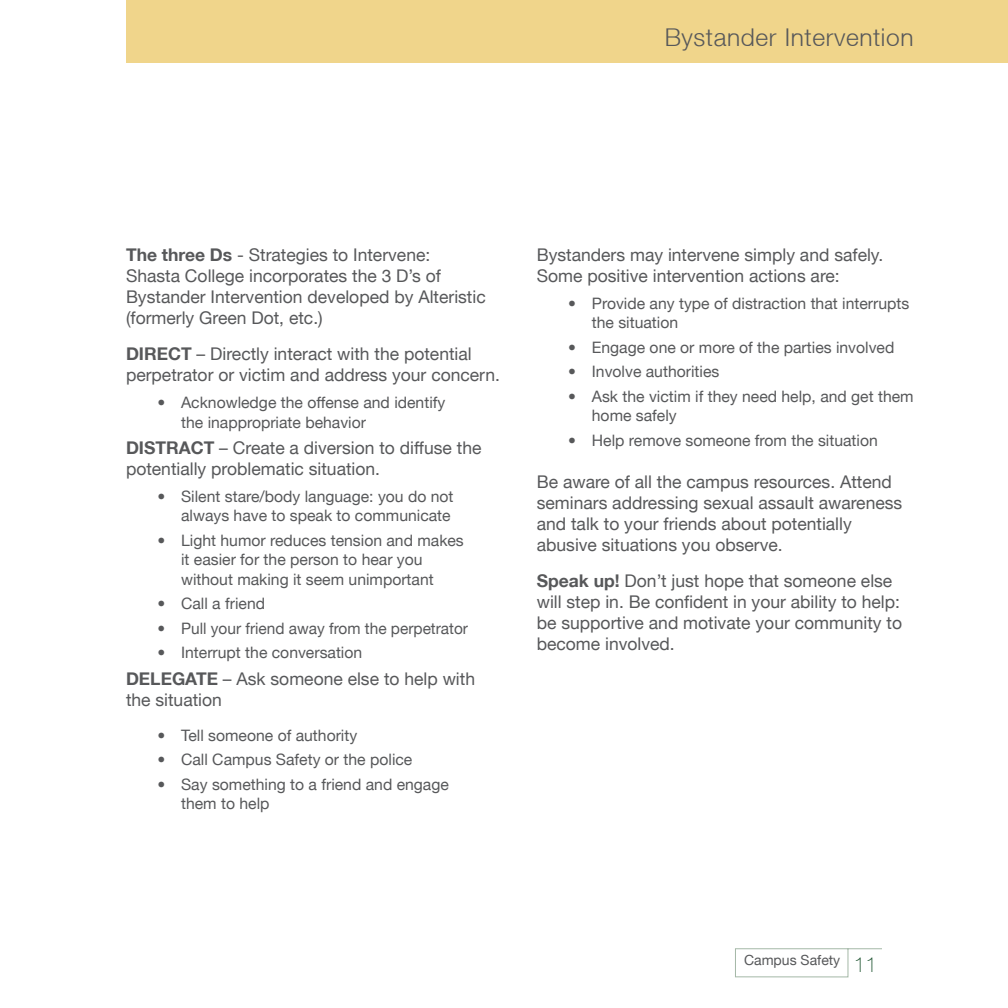
<style>
.page{position:relative;width:1008px;height:1008px;background:#fff}
.page>*{position:absolute;margin:0;border:0;box-sizing:border-box;transform-origin:0 0}
.Tabs{font:300 24.5px "Helvetica Neue LT";letter-spacing:.025em;color:#57585a}
.Body_Copy_After_Bull{font:17.5px/21px "Helvetica Neue LT";color:#57585a}
.Body_Text{font:17.5px/21px "Helvetica Neue LT";color:#57585a}
.t1{font:15.75px/19.2px "Helvetica Neue LT";color:#57585a}
.t2{font:14px "Helvetica Neue LT";color:#57585a}
.s1{font-weight:700}
.s2{font-weight:100;font-size:21px;color:#205532}
</style>
<div class="page">
<svg style="left:735px;top:948px;width:147px;height:30px"></svg>
<div style="left:126px;top:0;width:882px;height:63px;background:#f0d58b"></div>
<p class="Tabs" style="left:665px;top:22px;width:250px">Bystander Intervention</p>
<p class="Body_Text" style="left:126px;top:244px;width:361px"><span class="s1">The three Ds</span> - Strategies to Intervene:<br>Shasta College incorporates the 3 D’s of Bystander Intervention developed by Alteristic (formerly Green Dot, etc.)</p>
<p class="Body_Text" style="left:126px;top:343px;width:376px"><span class="s1">DIRECT</span> – Directly interact with the potential perpetrator or victim and address your concern.</p>
<p class="t1" style="left:181px;top:393px;width:266px;text-indent:-24px">• Acknowledge the offense and identify the inappropriate behavior</p>
<p class="Body_Text" style="left:126px;top:437px;width:357px"><span class="s1">DISTRACT</span> – Create a diversion to diffuse the potentially problematic situation.</p>
<p class="t1" style="left:158px;top:487px;width:298px;text-align:right">• Silent stare/body language: you do not always have to speak to communicate</p>
<p class="t1" style="left:181px;top:531px;width:284px;text-indent:-24px">• Light humor reduces tension and makes it easier for the person to hear you without making it seem unimportant</p>
<p class="t1" style="left:158px;top:594px;width:109px">• Call a friend</p>
<p class="t1" style="left:158px;top:618px;width:312px">• Pull your friend away from the perpetrator</p>
<p class="t1" style="left:158px;top:643px;width:206px">• Interrupt the conversation</p>
<p class="Body_Text" style="left:126px;top:668px;width:351px"><span class="s1">DELEGATE</span> – Ask someone else to help with the situation</p>
<p class="t1" style="left:158px;top:725px;width:201px">• Tell someone of authority</p>
<p class="t1" style="left:158px;top:750px;width:256px">• Call Campus Safety or the police</p>
<p class="t1" style="left:181px;top:774px;width:269px;text-indent:-24px">• Say something to a friend and engage them to help</p>
<p class="Body_Copy_After_Bull" style="left:537px;top:244px;width:348px">Bystanders may intervene simply and safely.<br>Some positive intervention actions are:</p>
<p class="t1" style="left:592px;top:293px;width:319px;text-indent:-24px">• Provide any type of distraction that interrupts the situation</p>
<p class="t1" style="left:568px;top:337px;width:328px">• Engage one or more of the parties involved</p>
<p class="t1" style="left:568px;top:362px;width:153px">• Involve authorities</p>
<p class="t1" style="left:592px;top:386px;width:323px;text-indent:-24px">• Ask the victim if they need help, and get them home safely</p>
<p class="t1" style="left:568px;top:430px;width:311px">• Help remove someone from the situation</p>
<p class="Body_Copy_After_Bull" style="left:537px;top:471px;width:367px">Be aware of all the campus resources. Attend seminars addressing sexual assault awareness and talk to your friends about potentially abusive situations you observe.</p>
<p class="Body_Copy_After_Bull" style="left:537px;top:570px;width:367px"><span class="s1">Speak up!</span> Don’t just hope that someone else will step in. Be confident in your ability to help: be supportive and motivate your community to become involved.</p>
<p class="t2" style="left:744px;top:952px;width:135px">Campus Safety <span class="s2">11</span></p>
</div>
